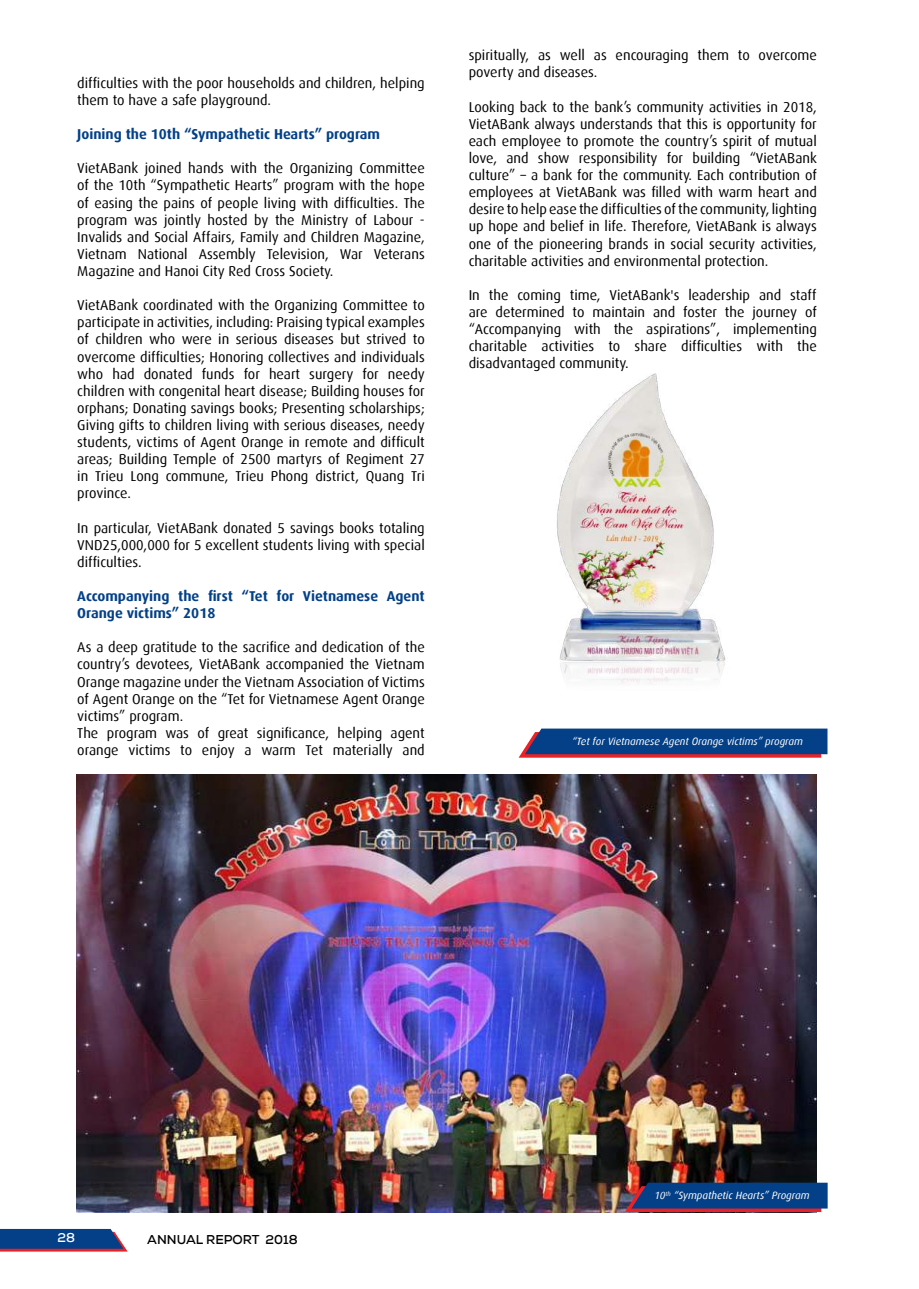
<style>
.page{position:relative;width:919px;height:1289px;background:#fff}
.page>*{position:absolute;margin:0;border:0;box-sizing:border-box;transform-origin:0 0}
.t1{font:14.25px/17.1px "Dax VN Regular";color:#000;text-align:justify}
.t2{font:700 14.25px/17.1px "Dax VN";color:#034087}
.t3{font:700 12.75px "Nexa";color:#000}
.t4{font:700 12.75px "Nexa";color:#fff}
.t5{font:italic 10.5px "Dax VN";color:#fff}
</style>
<div class="page">
<img style="left:77px;top:774px;width:739px;height:438px">
<img style="left:557px;top:373px;width:169px;height:311px">
<svg style="left:625px;top:1182px;width:202px;height:29px;background:#223d78"></svg>
<svg style="left:519px;top:728px;width:308px;height:29px;background:#284783"></svg>
<svg style="left:0;top:1228px;width:128px;height:23px;background:#365088"></svg>
<p class="t1" style="left:77px;top:74px;width:349px">difficulties with the poor households and children, helping them to have a safe playground.</p>
<p class="t2" style="left:77px;top:124px;width:304px">Joining the 10th “Sympathetic Hearts” program</p>
<p class="t1" style="left:77px;top:159px;width:349px">VietABank joined hands with the Organizing Committee of the 10th “Sympathetic Hearts” program with the hope of easing the pains of people living with difficulties. The program was jointly hosted by the Ministry of Labour - Invalids and Social Affairs, Family and Children Magazine, Vietnam National Assembly Television, War Veterans Magazine and Hanoi City Red Cross Society.</p>
<p class="t1" style="left:77px;top:296px;width:349px">VietABank coordinated with the Organizing Committee to participate in activities, including: Praising typical examples of children who were in serious diseases but strived to overcome difficulties; Honoring collectives and individuals who had donated funds for heart surgery for needy children with congenital heart disease; Building houses for orphans; Donating savings books; Presenting scholarships; Giving gifts to children living with serious diseases, needy students, victims of Agent Orange in remote and difficult areas; Building Temple of 2500 martyrs of Regiment 27 in Trieu Long commune, Trieu Phong district, Quang Tri province.</p>
<p class="t1" style="left:77px;top:518px;width:349px">In particular, VietABank donated 5 savings books totaling VND25,000,000 for 5 excellent students living with special difficulties.</p>
<p class="t2" style="left:77px;top:586px;width:349px">Accompanying the first “Tet for Vietnamese Agent<br>Orange victims” 2018</p>
<p class="t1" style="left:77px;top:638px;width:349px;text-align:left">As a deep gratitude to the sacrifice and dedication of the country’s devotees, VietABank accompanied the Vietnam Orange magazine under the Vietnam Association of Victims of Agent Orange on the “Tet for Vietnamese Agent Orange victims” program.<br>The program was of great significance, helping agent orange victims to enjoy a warm Tet materially and</p>
<p class="t1" style="left:468px;top:46px;width:350px">spiritually, as well as encouraging them to overcome poverty and diseases.</p>
<p class="t1" style="left:468px;top:97px;width:350px">Looking back to the bank’s community activities in 2018, VietABank always understands that this is opportunity for each employee to promote the country’s spirit of mutual love, and show responsibility for building “VietABank culture” – a bank for the community. Each contribution of employees at VietABank was filled with warm heart and desire to help ease the difficulties of the community, lighting up hope and belief in life. Therefore, VietABank is always one of the pioneering brands in social security activities, charitable activities and environmental protection.</p>
<p class="t1" style="left:468px;top:286px;width:350px">In the coming time, VietABank's leadership and staff are determined to maintain and foster the journey of “Accompanying with the aspirations”, implementing charitable activities to share difficulties with the disadvantaged community.</p>
<p class="t5" style="left:572px;top:734px;width:232px">“Tet for Vietnamese Agent Orange victims” program</p>
<p class="t4" style="left:58px;top:1228px;width:19px">28</p>
<p class="t3" style="left:147px;top:1229px;width:152px">ANNUAL REPORT 2018</p>
<p class="t5" style="left:654px;top:1188px;width:157px">10<sup>th</sup> “Sympathetic Hearts” Program</p>
</div>
